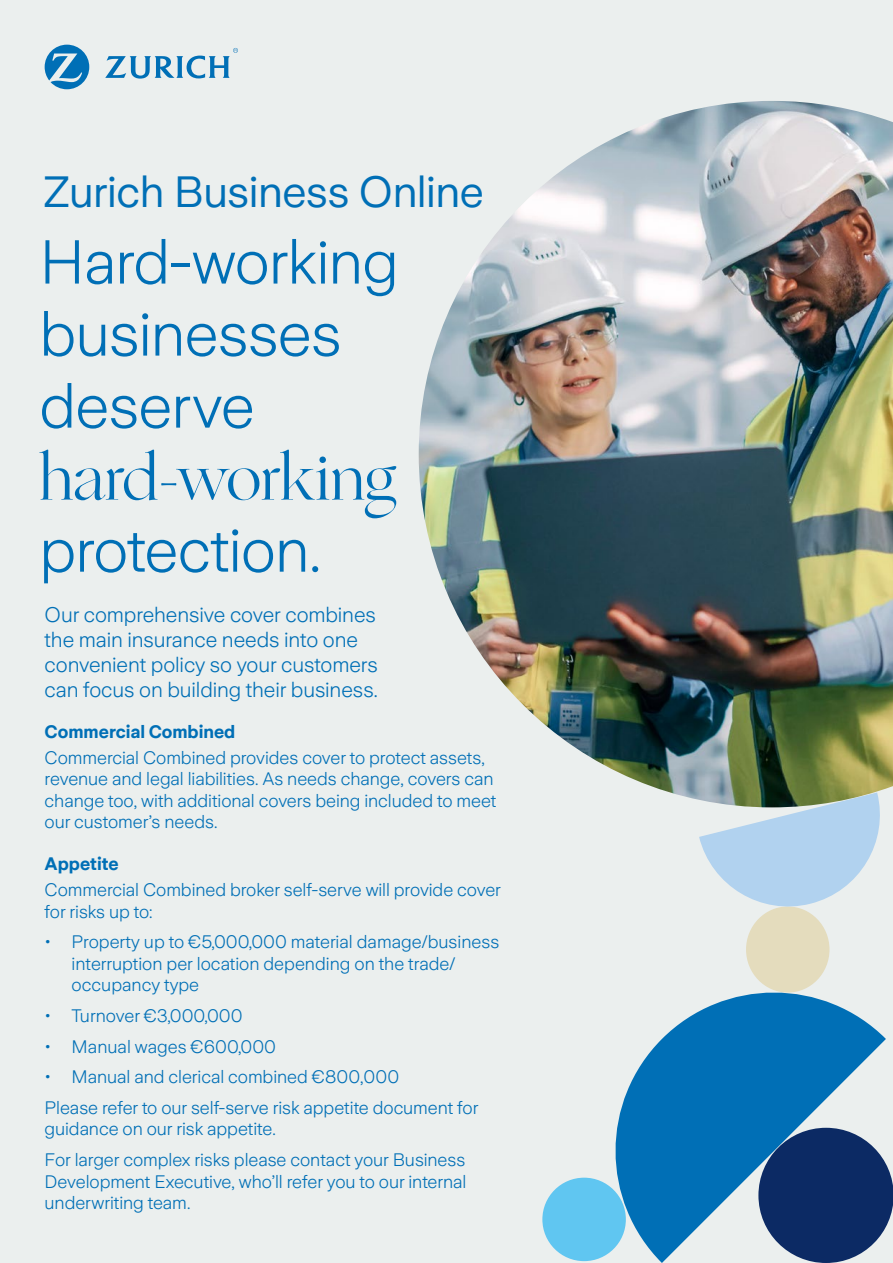
<style>
.page{position:relative;width:893px;height:1263px;background:#ebefee}
.page>*{position:absolute;margin:0;border:0;box-sizing:border-box;transform-origin:0 0}
.t1{font:300 61.5px/72px "Zurich Sans";letter-spacing:-.015em;color:#006fb6}
.t2{font:61.5px "Ogg";letter-spacing:-.01em;color:#006fb6}
.t3{font:43.5px "Zurich Sans";letter-spacing:-.01em;color:#006fb6}
.t4{font:300 21px/25.2px "Zurich Sans";letter-spacing:-.005em;color:#006fb6}
.t5{font:300 18px/21.6px "Zurich Sans";letter-spacing:-.005em;color:#006fb6}
.t6{font:700 18px "Zurich Sans";color:#006fb6}
</style>
<div class="page">
<div style="left:746px;top:906px;width:83px;height:86px;background:#e4dcbd;border-radius:50%"></div>
<div style="left:542px;top:1178px;width:84px;height:83px;background:#60c6f1;border-radius:50%"></div>
<svg style="left:600px;top:977px;width:286px;height:286px"></svg>
<img style="left:419px;top:101px;width:474px;height:699px">
<svg style="left:699px;top:792px;width:190px;height:124px"></svg>
<svg style="left:45px;top:45px;width:44px;height:44px"></svg>
<svg style="left:105px;top:48px;width:133px;height:31px"></svg>
<h2 class="t3" style="left:44px;top:168px;width:442px">Zurich Business Online</h2>
<h1 class="t1" style="left:39px;top:227px;width:361px">Hard-working businesses deserve</h1>
<h1 class="t2" style="left:39px;top:438px;width:358px">hard-working</h1>
<h1 class="t1" style="left:39px;top:515px;width:283px">protection.</h1>
<p class="t4" style="left:45px;top:602px;width:335px">Our comprehensive cover combines the main insurance needs into one convenient policy so your customers can focus on building their business.</p>
<p class="t6" style="left:45px;top:722px;width:192px">Commercial Combined</p>
<p class="t5" style="left:45px;top:747px;width:453px">Commercial Combined provides cover to protect assets, revenue and legal liabilities. As needs change, covers can change too, with additional covers being included to meet our customer’s needs.</p>
<p class="t6" style="left:45px;top:854px;width:75px">Appetite</p>
<p class="t5" style="left:45px;top:879px;width:458px">Commercial Combined broker self-serve will provide cover for risks up to:</p>
<p class="t5" style="left:72px;top:931px;width:429px;text-indent:-27px">• Property up to €5,000,000 material damage/business interruption per location depending on the trade/ occupancy type</p>
<p class="t5" style="left:45px;top:1005px;width:199px">• Turnover €3,000,000</p>
<p class="t5" style="left:45px;top:1036px;width:233px">• Manual wages €600,000</p>
<p class="t5" style="left:45px;top:1062px;width:435px;line-height:30.6px">• Manual and clerical combined €800,000<br>Please refer to our self-serve risk appetite document for</p>
<p class="t5" style="left:45px;top:1114px;width:422px;line-height:30.6px">guidance on our risk appetite.<br>For larger complex risks please contact your Business</p>
<p class="t5" style="left:45px;top:1171px;width:423px">Development Executive, who’ll refer you to our internal underwriting team.</p>
</div>
